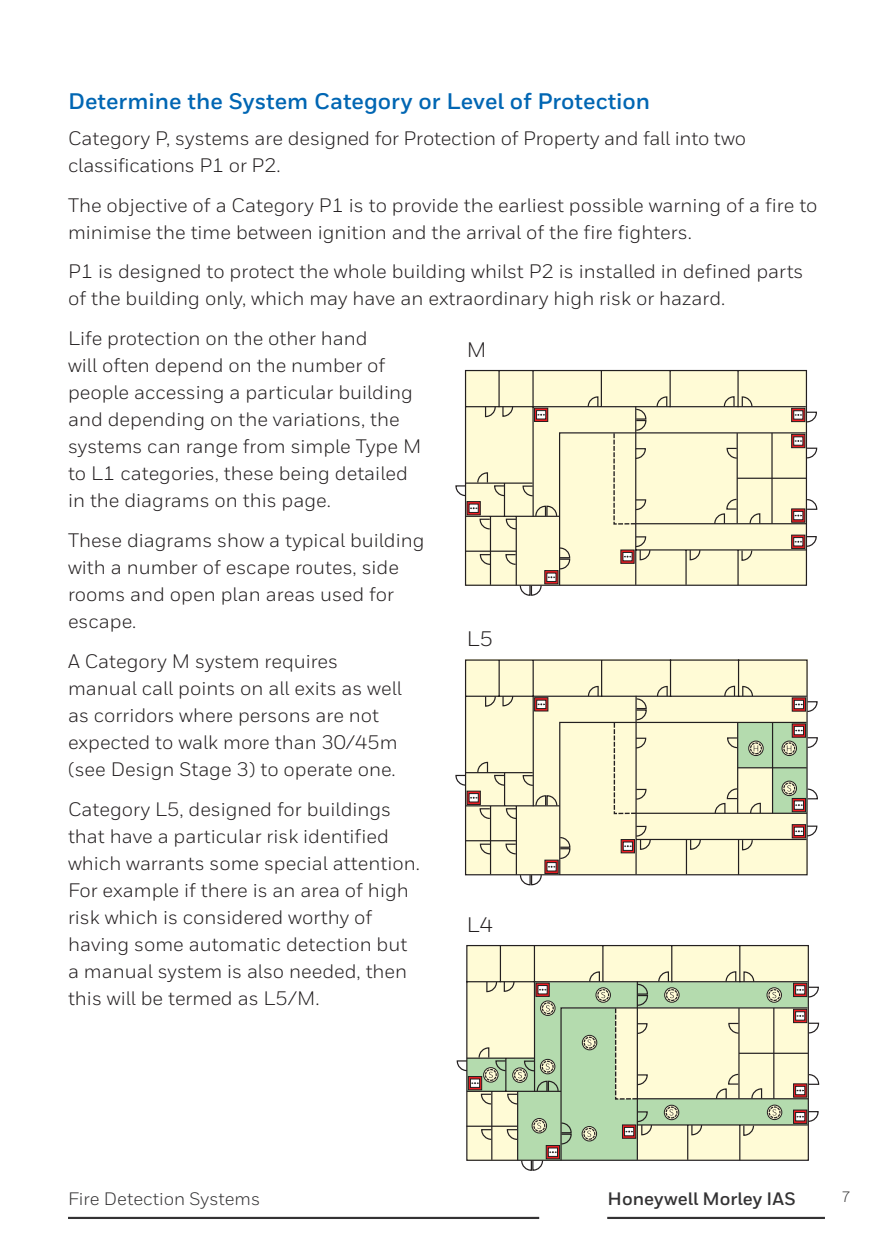
<style>
.page{position:relative;width:893px;height:1259px;background:#fff}
.page>*{position:absolute;margin:0;border:0;box-sizing:border-box;transform-origin:0 0}
.t1{font:700 22.5px "Honeywell Sans";color:#0166b3}
.t2{font:21px "Honeywell Sans";color:#231f20}
.t3{font:19.5px/27px "Honeywell Sans";color:#231f20}
.t4{font:18px "Honeywell Sans";color:#333233}
.t5{font:700 18px "Honeywell Sans";color:#333233}
.t6{font:15px "Honeywell Sans";color:#333233}
</style>
<div class="page">
<hr style="left:68px;top:1216px;width:471px;height:3px;background:#333233">
<hr style="left:607px;top:1216px;width:218px;height:3px;background:#333233">
<svg style="left:464px;top:370px;width:344px;height:25px;background:#f0ecc9"></svg>
<svg style="left:455px;top:395px;width:362px;height:201px"></svg>
<svg style="left:467px;top:501px;width:14px;height:14px"></svg>
<div style="left:469px;top:504px;width:10px;height:9px;background:#fff;border:1px solid #231f20"></div>
<svg style="left:470px;top:507px;width:7px;height:2px"></svg>
<svg style="left:533px;top:407px;width:274px;height:179px;background:#eee9c7"></svg>
<svg style="left:465px;top:659px;width:343px;height:26px;background:#efebc9"></svg>
<svg style="left:455px;top:685px;width:363px;height:200px"></svg>
<svg style="left:467px;top:791px;width:14px;height:13px"></svg>
<div style="left:469px;top:793px;width:10px;height:9px;background:#fff;border:1px solid #231f20"></div>
<svg style="left:470px;top:796px;width:7px;height:3px"></svg>
<svg style="left:533px;top:696px;width:274px;height:180px;background:#e9e6c4"></svg>
<svg style="left:466px;top:945px;width:343px;height:25px;background:#efebc9"></svg>
<svg style="left:457px;top:970px;width:362px;height:200px"></svg>
<div style="left:532px;top:1118px;width:15px;height:15px;border:1px solid #231f20;border-radius:50%"></div>
<div style="left:533px;top:1119px;width:12px;height:12px;border:1px dashed #231f20;border-radius:50%"></div>
<svg style="left:484px;top:1067px;width:14px;height:15px"></svg>
<div style="left:483px;top:1067px;width:15px;height:15px;border:1px solid #231f20;border-radius:50%"></div>
<div style="left:485px;top:1069px;width:12px;height:12px;border:1px dashed #231f20;border-radius:50%"></div>
<svg style="left:513px;top:1068px;width:14px;height:14px"></svg>
<div style="left:512px;top:1067px;width:15px;height:15px;border:1px solid #231f20;border-radius:50%"></div>
<div style="left:514px;top:1069px;width:12px;height:12px;border:1px dashed #231f20;border-radius:50%"></div>
<svg style="left:489px;top:1071px;width:4px;height:7px"></svg>
<svg style="left:518px;top:1072px;width:4px;height:6px"></svg>
<svg style="left:468px;top:1076px;width:14px;height:14px"></svg>
<div style="left:470px;top:1078px;width:10px;height:9px;background:#fff;border:1px solid #231f20"></div>
<svg style="left:471px;top:1082px;width:8px;height:2px"></svg>
<svg style="left:534px;top:982px;width:275px;height:179px;background:#cbd8b3"></svg>
<p class="t1" style="left:68px;top:88px;width:584px">Determine the System Category or Level of Protection</p>
<p class="t3" style="left:68px;top:125px;width:679px">Category P, systems are designed for Protection of Property and fall into two classifications P1 or P2.</p>
<p class="t3" style="left:68px;top:191px;width:751px">The objective of a Category P1 is to provide the earliest possible warning of a fire to minimise the time between ignition and the arrival of the fire fighters.</p>
<p class="t3" style="left:68px;top:258px;width:737px">P1 is designed to protect the whole building whilst P2 is installed in defined parts of the building only, which may have an extraordinary high risk or hazard.</p>
<p class="t3" style="left:68px;top:325px;width:355px">Life protection on the other hand<br>will often depend on the number of people accessing a particular building and depending on the variations, the systems can range from simple Type M to L1 categories, these being detailed in the diagrams on this page.</p>
<p class="t3" style="left:68px;top:527px;width:358px">These diagrams show a typical building with a number of escape routes, side rooms and open plan areas used for escape.</p>
<p class="t3" style="left:68px;top:647px;width:335px">A Category M system requires manual call points on all exits as well as corridors where persons are not expected to walk more than 30/45m (see Design Stage 3) to operate one.</p>
<p class="t3" style="left:68px;top:795px;width:353px">Category L5, designed for buildings that have a particular risk identified which warrants some special attention.<br>For example if there is an area of high risk which is considered worthy of having some automatic detection but a manual system is also needed, then this will be termed as L5/M.</p>
<p class="t2" style="left:467px;top:337px;width:21px">M</p>
<p class="t2" style="left:467px;top:626px;width:28px">L5</p>
<p class="t2" style="left:467px;top:912px;width:28px">L4</p>
<p class="t4" style="left:68px;top:1188px;width:194px">Fire Detection Systems</p>
<p class="t5" style="left:608px;top:1187px;width:190px">Honeywell Morley IAS</p>
<p class="t6" style="left:841px;top:1187px;width:11px">7</p>
</div>
